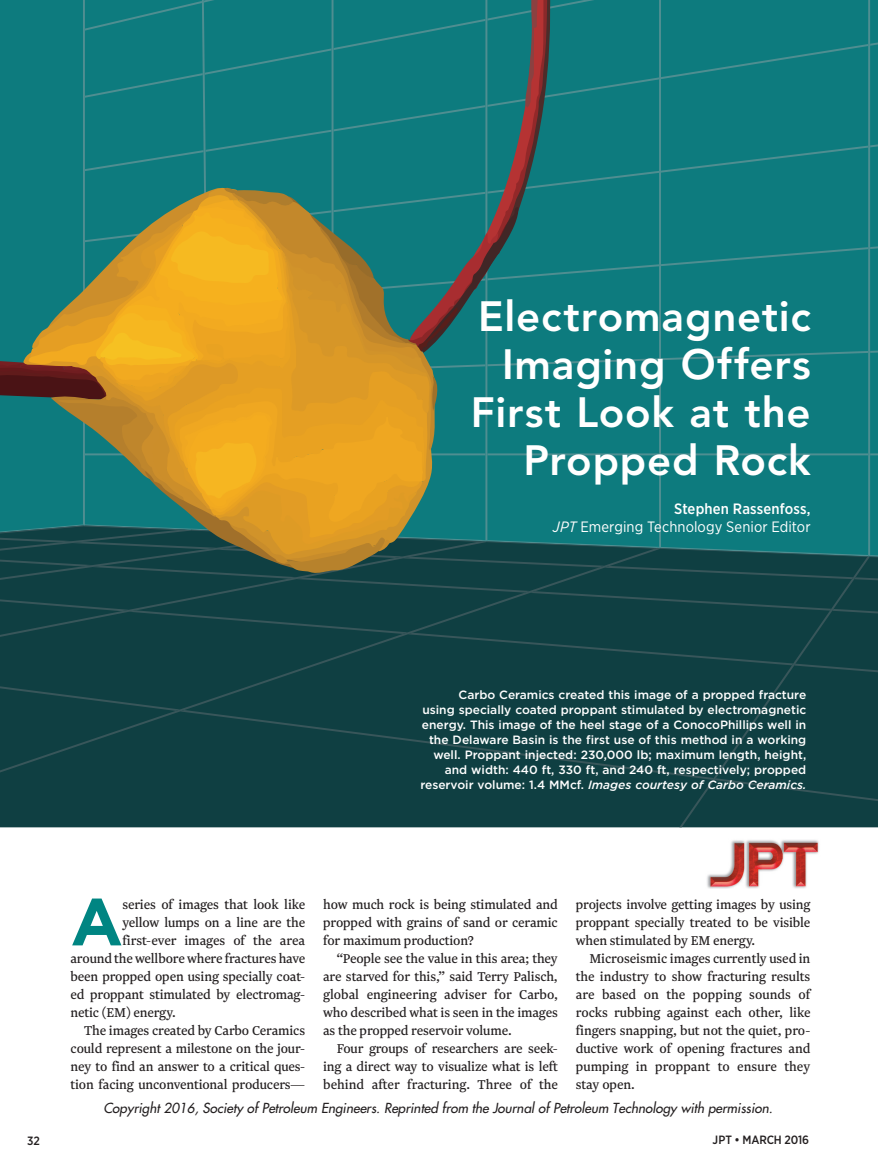
<style>
.page{position:relative;width:878px;height:1175px;background:#fff}
.page>*{position:absolute;margin:0;border:0;box-sizing:border-box;transform-origin:0 0}
.para{font:700 66.45px "Gotham";color:#008582}
.Main_Headline_21pt{font:800 42px/48px "Avenir";letter-spacing:.015em;color:#fff;text-align:center}
.para1{font:15px/18px "Newzald";letter-spacing:-.01em;color:#231f20;text-align:justify}
.para-2{font:15px "Newzald";letter-spacing:-.01em;color:#231f20}
.Headline_1___GOTHAM{font:15px/18px "Gotham Narrow";letter-spacing:.005em;color:#fff;text-align:right}
.t1{font:italic 500 13.5px "Futura Std";color:#231f20}
.Cutline{font:500 12px/15px "Gotham";color:#fff;text-align:right}
.t2{font:500 12px "Gotham Narrow";letter-spacing:-.015em;color:#231f20}
.s1{font-weight:500}
.s2{font-style:italic}
</style>
<div class="page">
<div style="left:0;top:672px;width:878px;height:155px;background:#0f3f42"></div>
<div style="left:660px;top:599px;width:218px;height:73px;background:#0f3f42"></div>
<div style="left:0;top:686px;width:878px;height:115px;background:#0f3f42"></div>
<div style="left:0;top:580px;width:660px;height:192px;background:#0f3f42"></div>
<div style="left:679px;top:580px;width:190px;height:247px;background:#0f3f42"></div>
<svg style="left:0;top:0;width:878px;height:580px;background:#3b7d67"></svg>
<img style="left:707px;top:840px;width:112px;height:48px">
<p class="Main_Headline_21pt" style="left:478px;top:292px;width:334px">Electromagnetic<br>Imaging Offers</p>
<p class="Main_Headline_21pt" style="left:471px;top:388px;width:341px;text-align:right">First Look at the<br>Propped Rock</p>
<p class="Headline_1___GOTHAM" style="left:553px;top:499px;width:259px"><span class="s1">Stephen Rassenfoss,<br></span><span class="s2">JPT</span> Emerging Technology Senior Editor</p>
<p class="Cutline" style="left:420px;top:686px;width:387px">Carbo Ceramics created this image of a propped fracture<br>using specially coated proppant stimulated by electromagnetic energy. This image of the heel stage of a ConocoPhillips well in the Delaware Basin is the first use of this method in a working well. Proppant injected: 230,000 lb; maximum length, height, and width: 440 ft, 330 ft, and 240 ft, respectively; propped reservoir volume: 1.4 MMcf. <span class="s2">Images courtesy of Carbo Ceramics.</span></p>
<p class="para" style="left:71px;top:877px;width:54px">A</p>
<p class="para-2" style="left:122px;top:895px;width:184px">series of images that look like</p>
<p class="para-2" style="left:122px;top:913px;width:184px">yellow lumps on a line are the</p>
<p class="para-2" style="left:122px;top:931px;width:184px">first-ever images of the area</p>
<p class="para-2" style="left:71px;top:949px;width:236px">around the wellbore where fractures have</p>
<p class="para-2" style="left:71px;top:967px;width:236px">been propped open using specially coat-</p>
<p class="para-2" style="left:71px;top:985px;width:236px">ed proppant stimulated by electromag-</p>
<p class="para-2" style="left:71px;top:1003px;width:107px">netic (EM) energy.</p>
<p class="para1" style="left:71px;top:1021px;width:236px;text-indent:14px">The images created by Carbo Ceramics could represent a milestone on the jour&shy;ney to find an answer to a critical ques&shy;tion facing unconventional producers—</p>
<p class="para1" style="left:323px;top:895px;width:236px">how much rock is being stimulated and propped with grains of sand or ceramic for maximum production?</p>
<p class="para1" style="left:323px;top:949px;width:236px;text-indent:14px">“People see the value in this area; they are starved for this,” said Terry Palisch, global engineering adviser for Carbo, who described what is seen in the images as the propped reservoir volume.</p>
<p class="para1" style="left:323px;top:1039px;width:236px;text-indent:14px">Four groups of researchers are seek&shy;ing a direct way to visualize what is left behind after fracturing. Three of the</p>
<p class="para1" style="left:576px;top:895px;width:236px">projects involve getting images by using proppant specially treated to be visible when stimulated by EM energy.</p>
<p class="para1" style="left:576px;top:949px;width:236px;text-indent:14px">Microseismic images currently used in the industry to show fracturing results are based on the popping sounds of rocks rubbing against each other, like fingers snapping, but not the quiet, pro&shy;ductive work of opening fractures and pumping in proppant to ensure they stay open.</p>
<p class="t1" style="left:103px;top:1099px;width:670px">Copyright 2016, Society of Petroleum Engineers. Reprinted from the Journal of Petroleum Technology with permission.</p>
<p class="t2" style="left:27px;top:1132px;width:14px">32</p>
<p class="t2" style="left:712px;top:1132px;width:98px">JPT • MARCH 2016</p>
</div>
